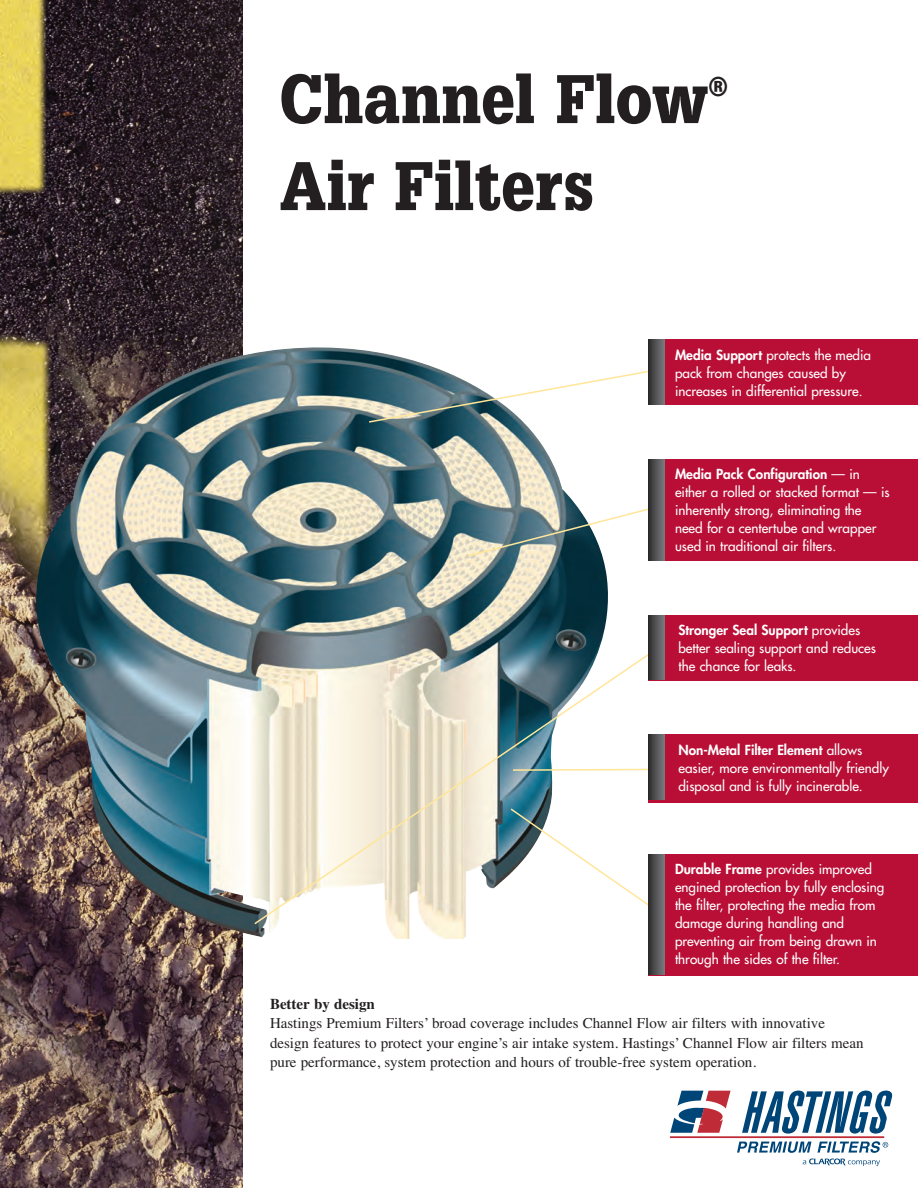
<style>
.page{position:relative;width:918px;height:1188px;background:#fff}
.page>*{position:absolute;margin:0;border:0;box-sizing:border-box;transform-origin:0 0}
.t1{font:72px "Square Serif Black DTC";color:#231f20;scale:.9 1}
.t2{font:28.5px "Square Serif Black DTC";color:#231f20;scale:.9 1}
.t3{font:15px/19.5px "Times";color:#231f20}
.t4{font:700 15px "Times LT";color:#231f20}
.t5{font:13.5px/18px "Futura";color:#fff}
.s1{font-weight:800}
</style>
<div class="page">
<img style="left:0;top:0;width:243px;height:1188px">
<img style="left:36px;top:347px;width:572px;height:591px">
<hr style="left:670px;top:1136px;width:214px;height:2px;background:#bf2b37">
<svg style="left:737px;top:1142px;width:74px;height:11px"></svg>
<svg style="left:742px;top:1091px;width:150px;height:43px"></svg>
<svg style="left:670px;top:1091px;width:61px;height:42px"></svg>
<svg style="left:818px;top:1141px;width:70px;height:12px"></svg>
<svg style="left:803px;top:1159px;width:77px;height:7px"></svg>
<svg style="left:253px;top:647px;width:405px;height:279px"></svg>
<svg style="left:467px;top:505px;width:181px;height:52px"></svg>
<svg style="left:367px;top:368px;width:291px;height:56px"></svg>
<div style="left:648px;top:854px;width:270px;height:122px;background:#b90f36"></div>
<svg style="left:648px;top:854px;width:16px;height:121px;background:#515153"></svg>
<div style="left:648px;top:735px;width:270px;height:68px;background:#b90f36"></div>
<svg style="left:648px;top:735px;width:16px;height:65px"></svg>
<div style="left:648px;top:615px;width:270px;height:65px;background:#b90f36"></div>
<svg style="left:648px;top:615px;width:16px;height:65px"></svg>
<div style="left:648px;top:459px;width:270px;height:102px;background:#b90f36"></div>
<svg style="left:648px;top:459px;width:16px;height:102px;background:#515153"></svg>
<div style="left:648px;top:339px;width:270px;height:65px;background:#b90f36"></div>
<svg style="left:648px;top:339px;width:16px;height:65px"></svg>
<h1 class="t1" style="left:279px;top:56px;width:479px">Channel Flow</h1>
<h2 class="t2" style="left:709px;top:69px;width:23px">®</h2>
<h1 class="t1" style="left:279px;top:143px;width:352px">Air Filters</h1>
<p class="t5" style="left:675px;top:347px;width:198px"><span class="s1">Media Support</span> protects the media pack from changes caused by increases in differential pressure.</p>
<p class="t5" style="left:675px;top:466px;width:216px"><span class="s1">Media Pack Configuration</span> — in either a rolled or stacked format — is inherently strong, eliminating the need for a centertube and wrapper used in traditional air filters.</p>
<p class="t5" style="left:678px;top:622px;width:199px"><span class="s1">Stronger Seal Support</span> provides better sealing support and reduces the chance for leaks.</p>
<p class="t5" style="left:678px;top:742px;width:212px"><span class="s1">Non-Metal Filter Element</span> allows easier, more environmentally friendly disposal and is fully incinerable.</p>
<p class="t5" style="left:675px;top:861px;width:211px"><span class="s1">Durable Frame</span> provides improved engined protection by fully enclosing the filter, protecting the media from damage during handling and preventing air from being drawn in through the sides of the filter.</p>
<p class="t4" style="left:270px;top:995px;width:106px">Better by design</p>
<p class="t3" style="left:270px;top:1013px;width:595px">Hastings Premium Filters’ broad coverage includes Channel Flow air filters with innovative design features to protect your engine’s air intake system. Hastings’ Channel Flow air filters mean pure performance, system protection and hours of trouble-free system operation.</p>
</div>
